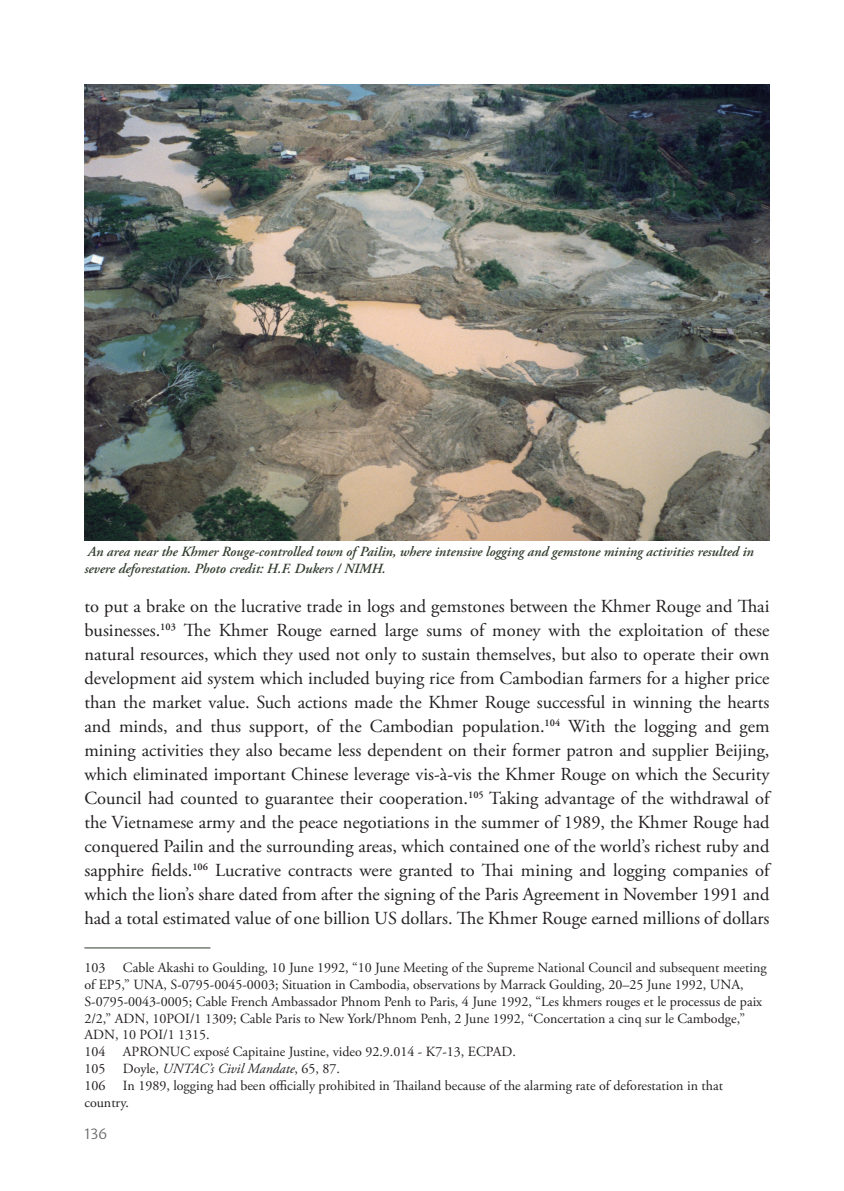
<style>
.page{position:relative;width:844px;height:1191px;background:#fff}
.page>*{position:absolute;margin:0;border:0;box-sizing:border-box;transform-origin:0 0}
.t1{font:18.38px/24px "Adobe Garamond Pro";color:#231f20;text-align:justify}
.t2{font:14px/16.8px "Adobe Garamond Pro";color:#231f20}
.t3{font:italic 600 14px/16.8px "Adobe Garamond Pro";color:#323d2e}
.t4{font:14px "Merriweather Sans";color:#636366}
.s1{font-style:italic}
</style>
<div class="page">
<hr style="left:84px;top:947px;width:126px;height:1px;background:#323d2e">
<img style="left:84px;top:84px;width:685px;height:456px">
<p class="t3" style="left:84px;top:544px;width:670px">An area near the Khmer Rouge-controlled town of Pailin, where intensive logging and gemstone mining activities resulted in severe deforestation. Photo credit: H.F. Dukers / NIMH.</p>
<p class="t1" style="left:84px;top:595px;width:686px">to put a brake on the lucrative trade in logs and gemstones between the Khmer Rouge and Thai businesses.<sup>103</sup> The Khmer Rouge earned large sums of money with the exploitation of these natural resources, which they used not only to sustain themselves, but also to operate their own development aid system which included buying rice from Cambodian farmers for a higher price than the market value. Such actions made the Khmer Rouge successful in winning the hearts and minds, and thus support, of the Cambodian population.<sup>104</sup> With the logging and gem mining activities they also became less dependent on their former patron and supplier Beijing, which eliminated important Chinese leverage vis-à-vis the Khmer Rouge on which the Security Council had counted to guarantee their cooperation.<sup>105</sup> Taking advantage of the withdrawal of the Vietnamese army and the peace negotiations in the summer of 1989, the Khmer Rouge had conquered Pailin and the surrounding areas, which contained one of the world’s richest ruby and sapphire fields.<sup>106</sup> Lucrative contracts were granted to Thai mining and logging companies of which the lion’s share dated from after the signing of the Paris Agreement in November 1991 and had a total estimated value of one billion US dollars. The Khmer Rouge earned millions of dollars</p>
<p class="t2" style="left:84px;top:959px;width:683px">103 Cable Akashi to Goulding, 10 June 1992, “10 June Meeting of the Supreme National Council and subsequent meeting of EP5,” UNA, S-0795-0045-0003; Situation in Cambodia, observations by Marrack Goulding, 20–25 June 1992, UNA, S-0795-0043-0005; Cable French Ambassador Phnom Penh to Paris, 4 June 1992, “Les khmers rouges et le processus de paix 2/2,” ADN, 10POI/1 1309; Cable Paris to New York/Phnom Penh, 2 June 1992, “Concertation a cinq sur le Cambodge,” ADN, 10 POI/1 1315.<br>104 APRONUC exposé Capitaine Justine, video 92.9.014 - K7-13, ECPAD.<br>105 Doyle, <span class="s1">UNTAC’s Civil Mandate</span>, 65, 87.<br>106 In 1989, logging had been officially prohibited in Thailand because of the alarming rate of deforestation in that country.</p>
<p class="t4" style="left:84px;top:1121px;width:25px">136</p>
</div>
